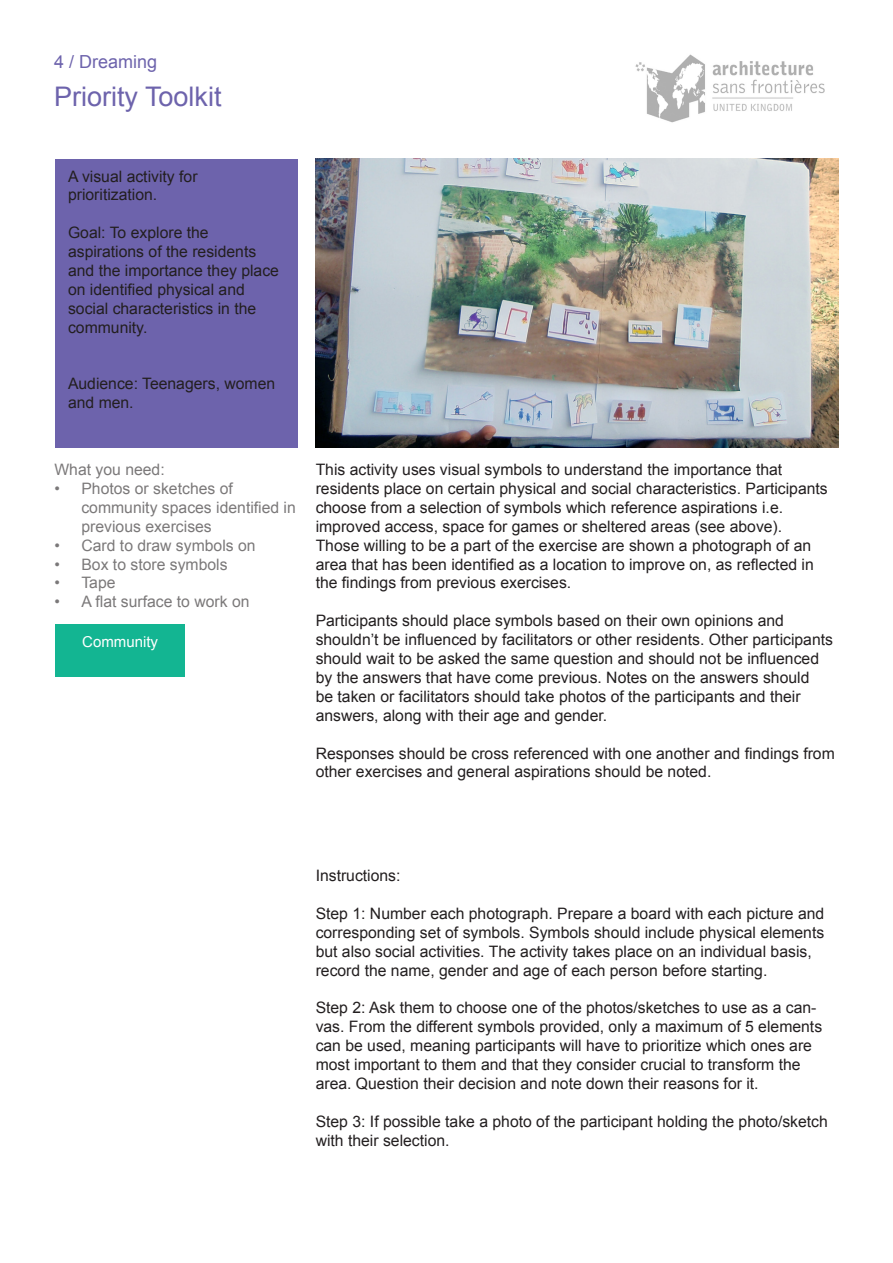
<style>
.page{position:relative;width:893px;height:1263px;background:#fff}
.page>*{position:absolute;margin:0;border:0;box-sizing:border-box;transform-origin:0 0}
.t1{font:27px "Arial";color:#6d63ac}
.t2{font:18px "Arial";color:#6d63ac}
.t3{font:15.75px/18.9px "Arial";color:#231f20}
.t4{font:15px "Arial";color:#fff}
</style>
<div class="page">
<div style="left:56px;top:159px;width:242px;height:288px;background:#6d63ac"></div>
<img style="left:316px;top:159px;width:523px;height:288px">
<img style="left:635px;top:54px;width:190px;height:69px">
<div style="left:56px;top:624px;width:129px;height:52px;background:#13b592"></div>
<p class="t2" style="left:54px;top:50px;width:105px">4 / Dreaming</p>
<p class="t1" style="left:54px;top:79px;width:169px">Priority Toolkit</p>
<p class="t3" style="left:68px;top:167px;width:131px">A visual activity for prioritization.</p>
<p class="t3" style="left:68px;top:223px;width:212px">Goal: To explore the aspirations of the residents and the importance they place on identified physical and social characteristics in the community.</p>
<p class="t3" style="left:68px;top:375px;width:209px">Audience: Teenagers, women and men.</p>
<p class="t3" style="left:54px;top:460px;width:112px">What you need:</p>
<p class="t3" style="left:81px;top:479px;width:216px;text-indent:-27px">• Photos or sketches of community spaces identified in previous exercises</p>
<p class="t3" style="left:54px;top:536px;width:203px">• Card to draw symbols on</p>
<p class="t3" style="left:54px;top:555px;width:175px">• Box to store symbols</p>
<p class="t3" style="left:54px;top:574px;width:63px">• Tape</p>
<p class="t3" style="left:54px;top:592px;width:197px">• A flat surface to work on</p>
<p class="t4" style="left:82px;top:631px;width:77px">Community</p>
<p class="t3" style="left:316px;top:460px;width:514px">This activity uses visual symbols to understand the importance that residents place on certain physical and social characteristics. Participants choose from a selection of symbols which reference aspirations i.e. improved access, space for games or sheltered areas (see above).</p>
<p class="t3" style="left:316px;top:536px;width:500px">Those willing to be a part of the exercise are shown a photograph of an area that has been identified as a location to improve on, as reflected in the findings from previous exercises.</p>
<p class="t3" style="left:316px;top:611px;width:519px">Participants should place symbols based on their own opinions and shouldn’t be influenced by facilitators or other residents. Other participants should wait to be asked the same question and should not be influenced by the answers that have come previous. Notes on the answers should<br>be taken or facilitators should take photos of the participants and their answers, along with their age and gender.</p>
<p class="t3" style="left:316px;top:744px;width:521px">Responses should be cross referenced with one another and findings from other exercises and general aspirations should be noted.</p>
<p class="t3" style="left:316px;top:866px;width:86px">Instructions:</p>
<p class="t3" style="left:316px;top:904px;width:510px">Step 1: Number each photograph. Prepare a board with each picture and corresponding set of symbols. Symbols should include physical elements but also social activities. The activity takes place on an individual basis, record the name, gender and age of each person before starting.</p>
<p class="t3" style="left:316px;top:998px;width:508px">Step 2: Ask them to choose one of the photos/sketches to use as a can&shy;vas. From the different symbols provided, only a maximum of 5 elements can be used, meaning participants will have to prioritize which ones are most important to them and that they consider crucial to transform the area. Question their decision and note down their reasons for it.</p>
<p class="t3" style="left:316px;top:1112px;width:514px">Step 3: If possible take a photo of the participant holding the photo/sketch with their selection.</p>
</div>
